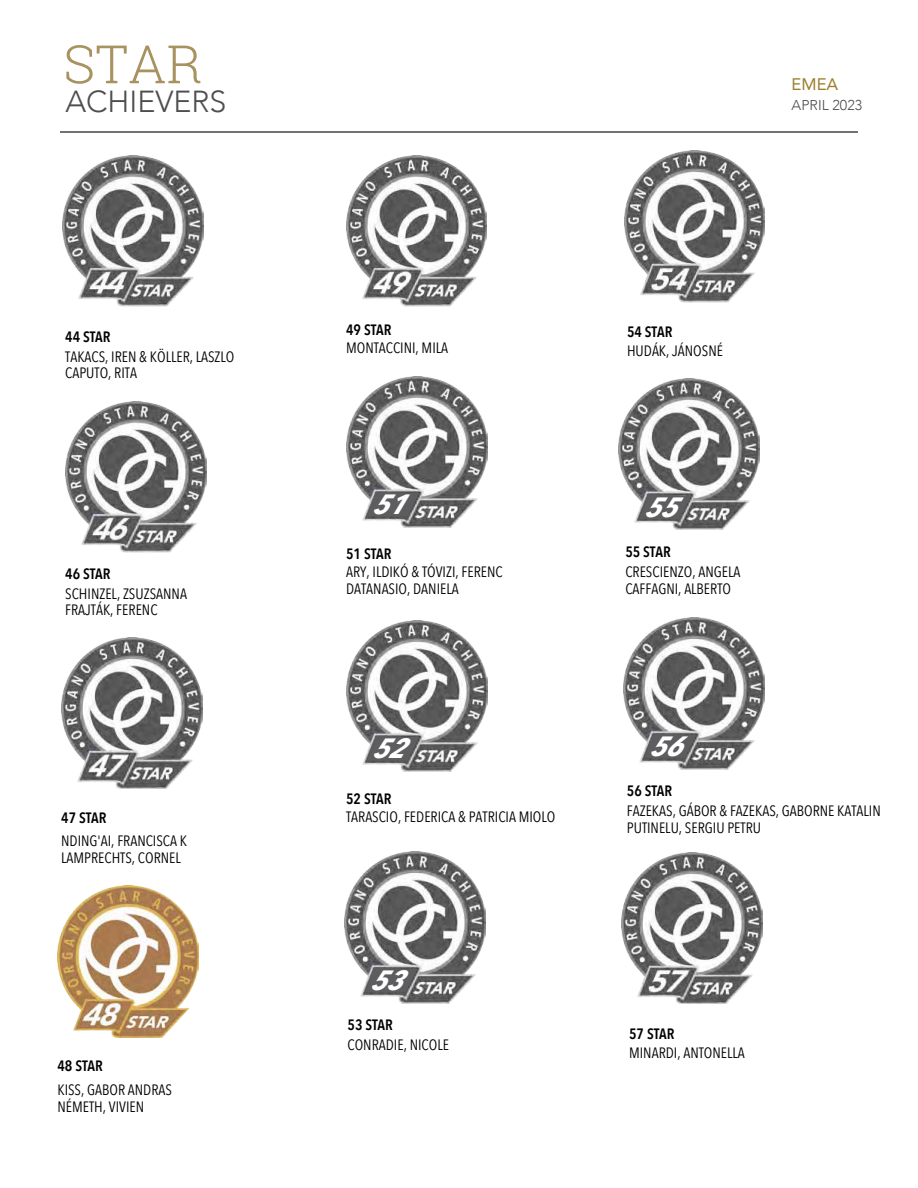
<style>
.page{position:relative;width:918px;height:1188px;background:#fff}
.page>*{position:absolute;margin:0;border:0;box-sizing:border-box;transform-origin:0 0}
.t1{font:300 52.95px "Roboto Slab";color:#a79260}
.t2{font:300 30.3px "Avenir";color:#4f4e4e}
.t3{font:italic 700 27.9px "Avenir Next Condensed";color:#fff;scale:1.11 1}
.t4{font:16.65px "Avenir";color:#9d7e2e}
.t5{font:15px/16.5px "Avenir Next Condensed";color:#000}
.t6{font:600 15px "Avenir Next Condensed";color:#000}
.t7{font:300 14.25px "Avenir";color:#4e4d4d}
</style>
<div class="page">
<img style="left:622px;top:852px;width:141px;height:152px">
<img style="left:57px;top:886px;width:141px;height:151px">
<img style="left:345px;top:852px;width:140px;height:151px">
<svg style="left:365px;top:968px;width:52px;height:24px"></svg>
<img style="left:619px;top:379px;width:140px;height:151px">
<svg style="left:639px;top:494px;width:52px;height:25px"></svg>
<img style="left:347px;top:620px;width:140px;height:152px">
<svg style="left:367px;top:736px;width:52px;height:25px"></svg>
<img style="left:347px;top:376px;width:140px;height:151px">
<svg style="left:367px;top:492px;width:52px;height:25px"></svg>
<img style="left:624px;top:618px;width:141px;height:151px">
<svg style="left:644px;top:733px;width:53px;height:25px"></svg>
<img style="left:66px;top:401px;width:140px;height:151px">
<img style="left:346px;top:155px;width:141px;height:151px">
<img style="left:61px;top:637px;width:141px;height:152px">
<img style="left:624px;top:151px;width:141px;height:151px">
<img style="left:63px;top:155px;width:141px;height:151px">
<hr style="left:61px;top:131px;width:797px;height:2px;background:#727272">
<h1 class="t1" style="left:64px;top:28px;width:140px">STAR</h1>
<h2 class="t2" style="left:65px;top:83px;width:162px">ACHIEVERS</h2>
<p class="t6" style="left:65px;top:324px;width:47px">44 STAR</p>
<p class="t5" style="left:65px;top:347px;width:171px">TAKACS, IREN &amp; KÖLLER, LASZLO<br>CAPUTO, RITA</p>
<p class="t6" style="left:65px;top:561px;width:47px">46 STAR</p>
<p class="t5" style="left:65px;top:584px;width:123px">SCHINZEL, ZSUZSANNA<br>FRAJTÁK, FERENC</p>
<p class="t6" style="left:61px;top:805px;width:47px">47 STAR</p>
<p class="t5" style="left:61px;top:832px;width:127px">NDING'AI, FRANCISCA K<br>LAMPRECHTS, CORNEL</p>
<p class="t6" style="left:57px;top:1053px;width:47px">48 STAR</p>
<p class="t5" style="left:57px;top:1081px;width:116px">KISS, GABOR ANDRAS<br>NÉMETH, VIVIEN</p>
<p class="t4" style="left:792px;top:71px;width:48px">EMEA</p>
<p class="t7" style="left:792px;top:97px;width:72px">APRIL 2023</p>
<p class="t6" style="left:346px;top:316px;width:47px">49 STAR</p>
<p class="t5" style="left:346px;top:338px;width:104px">MONTACCINI, MILA</p>
<h3 class="t3" style="left:372px;top:487px;width:43px">51</h3>
<p class="t6" style="left:346px;top:541px;width:47px">51 STAR</p>
<p class="t5" style="left:346px;top:563px;width:158px">ARY, ILDIKÓ &amp; TÓVIZI, FERENC<br>DATANASIO, DANIELA</p>
<h3 class="t3" style="left:372px;top:731px;width:43px">52</h3>
<p class="t6" style="left:346px;top:785px;width:47px">52 STAR</p>
<p class="t5" style="left:346px;top:807px;width:211px">TARASCIO, FEDERICA &amp; PATRICIA MIOLO</p>
<h3 class="t3" style="left:370px;top:963px;width:43px">53</h3>
<p class="t6" style="left:348px;top:1012px;width:47px">53 STAR</p>
<p class="t5" style="left:348px;top:1036px;width:103px">CONRADIE, NICOLE</p>
<p class="t6" style="left:627px;top:319px;width:47px">54 STAR</p>
<p class="t5" style="left:627px;top:342px;width:97px">HUDÁK, JÁNOSNÉ</p>
<h3 class="t3" style="left:644px;top:490px;width:43px">55</h3>
<p class="t6" style="left:625px;top:539px;width:47px">55 STAR</p>
<p class="t5" style="left:625px;top:563px;width:116px">CRESCIENZO, ANGELA<br>CAFFAGNI, ALBERTO</p>
<h3 class="t3" style="left:650px;top:729px;width:43px">56</h3>
<p class="t6" style="left:627px;top:778px;width:47px">56 STAR</p>
<p class="t5" style="left:627px;top:802px;width:255px">FAZEKAS, GÁBOR &amp; FAZEKAS, GABORNE KATALIN<br>PUTINELU, SERGIU PETRU</p>
<p class="t6" style="left:629px;top:1021px;width:47px">57 STAR</p>
<p class="t5" style="left:629px;top:1044px;width:117px">MINARDI, ANTONELLA</p>
</div>
